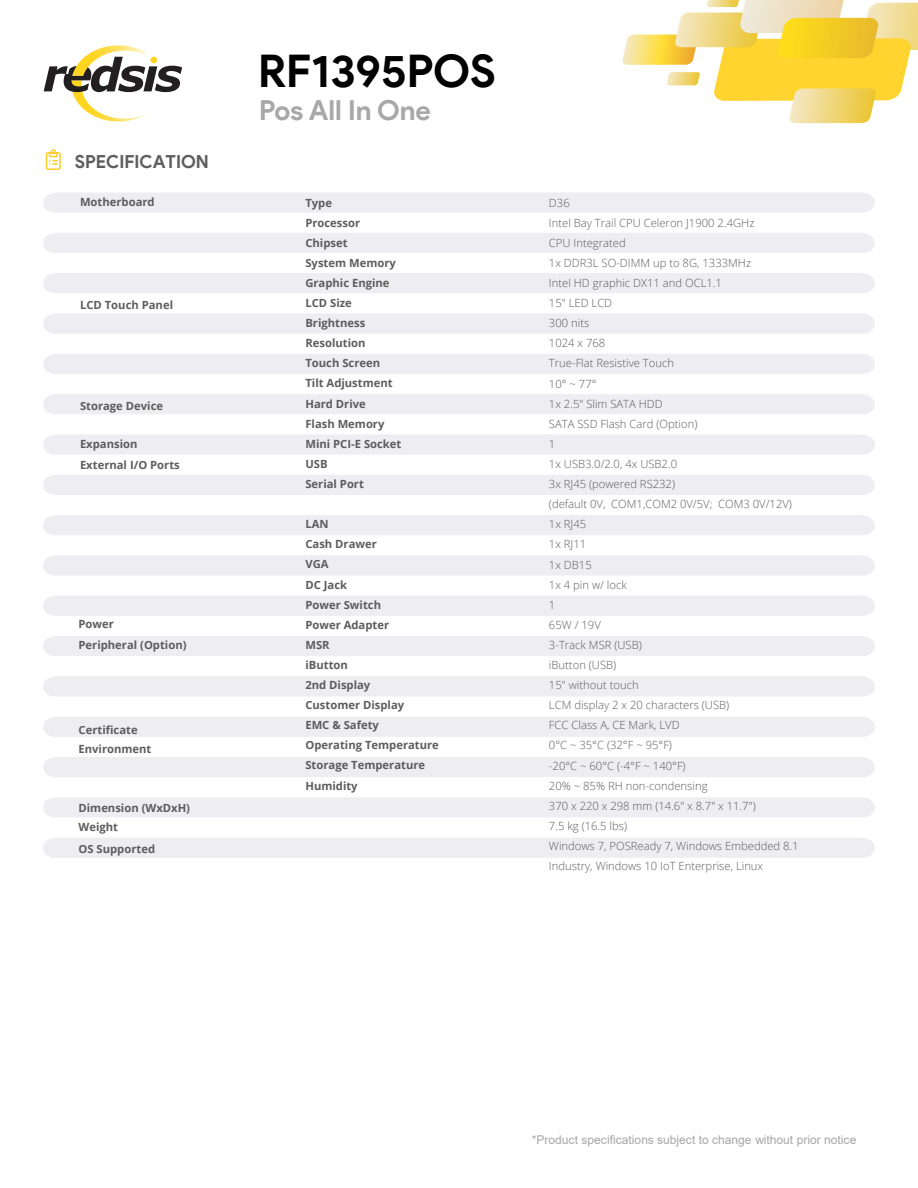
<style>
.page{position:relative;width:918px;height:1188px;background:#fff}
.page>*{position:absolute;margin:0;border:0;box-sizing:border-box;transform-origin:0 0}
.t1{font:700 45px "Product Sans";color:#000}
.t2{font:700 27.6px "Product Sans";color:#a8a8a8}
.t3{font:700 18px "Product Sans";color:#5e5e5e}
.t4{font:12px "Arial";color:#a6a6a6}
.t5{font:300 11.25px/20.1px "Open Sans";color:#5d5d5d}
.t6{font:700 11.25px/20.1px "Open Sans";color:#5d5d5d}
</style>
<div class="page">
<div style="left:43px;top:193px;width:832px;height:20px;background:#ededf2"></div>
<div style="left:43px;top:233px;width:832px;height:20px;background:#ededf2"></div>
<div style="left:43px;top:273px;width:832px;height:20px;background:#ededf2"></div>
<div style="left:43px;top:314px;width:832px;height:20px;background:#ededf2"></div>
<div style="left:43px;top:354px;width:832px;height:20px;background:#ededf2"></div>
<div style="left:43px;top:394px;width:832px;height:20px;background:#ededf2"></div>
<div style="left:43px;top:434px;width:832px;height:21px;background:#ededf2"></div>
<div style="left:43px;top:475px;width:832px;height:20px;background:#ededf2"></div>
<div style="left:43px;top:515px;width:832px;height:20px;background:#ededf2"></div>
<div style="left:43px;top:555px;width:832px;height:20px;background:#ededf2"></div>
<div style="left:43px;top:596px;width:832px;height:20px;background:#ededf2"></div>
<div style="left:43px;top:636px;width:832px;height:20px;background:#ededf2"></div>
<div style="left:43px;top:676px;width:832px;height:20px;background:#ededf2"></div>
<div style="left:43px;top:717px;width:832px;height:20px;background:#ededf2"></div>
<div style="left:43px;top:757px;width:832px;height:20px;background:#ededf2"></div>
<div style="left:43px;top:797px;width:832px;height:20px;background:#ededf2"></div>
<div style="left:43px;top:838px;width:832px;height:20px;background:#ededf2"></div>
<svg style="left:46px;top:150px;width:15px;height:20px"></svg>
<svg style="left:622px;top:0;width:296px;height:123px"></svg>
<svg style="left:72px;top:92px;width:74px;height:30px"></svg>
<svg style="left:44px;top:57px;width:138px;height:35px"></svg>
<div style="left:150px;top:57px;width:7px;height:6px;background:#ffd520;border-radius:50%"></div>
<svg style="left:72px;top:45px;width:74px;height:31px"></svg>
<h3 class="t3" style="left:75px;top:151px;width:136px">SPECIFICATION</h3>
<p class="t6" style="left:80px;top:191px;width:76px">Motherboard</p>
<p class="t6" style="left:80px;top:295px;width:95px">LCD Touch Panel</p>
<p class="t6" style="left:80px;top:395px;width:85px">Storage Device</p>
<p class="t6" style="left:80px;top:433px;width:101px;line-height:20.9px">Expansion<br>External I/O Ports</p>
<p class="t6" style="left:79px;top:613px;width:110px;line-height:21px">Power<br>Peripheral (Option)</p>
<p class="t6" style="left:79px;top:720px;width:74px;line-height:19.6px">Certificate<br>Environment</p>
<p class="t6" style="left:79px;top:798px;width:113px;line-height:19.2px">Dimension (WxDxH)<br>Weight</p>
<p class="t6" style="left:79px;top:839px;width:78px">OS Supported</p>
<h1 class="t1" style="left:258px;top:43px;width:239px">RF1395POS</h1>
<h2 class="t2" style="left:259px;top:93px;width:173px">Pos All In One</h2>
<p class="t6" style="left:305px;top:192px;width:98px">Type<br>Processor<br>Chipset<br>System Memory<br>Graphic Engine<br>LCD Size<br>Brightness<br>Resolution<br>Touch Screen<br>Tilt Adjustment<br>Hard Drive<br>Flash Memory<br>Mini PCI-E Socket<br>USB<br>Serial Port</p>
<p class="t6" style="left:305px;top:514px;width:135px">LAN<br>Cash Drawer<br>VGA<br>DC Jack<br>Power Switch<br>Power Adapter<br>MSR<br>iButton<br>2nd Display<br>Customer Display<br>EMC &amp; Safety<br>Operating Temperature<br>Storage Temperature<br>Humidity</p>
<p class="t5" style="left:549px;top:192px;width:251px">D36<br>Intel Bay Trail CPU Celeron J1900 2.4GHz<br>CPU Integrated<br>1x DDR3L SO-DIMM up to 8G, 1333MHz<br>Intel HD graphic DX11 and OCL1.1<br>15" LED LCD<br>300 nits<br>1024 x 768<br>True-Flat Resistive Touch<br>10° ~ 77°<br>1x 2.5" Slim SATA HDD<br>SATA SSD Flash Card (Option)<br>1<br>1x USB3.0/2.0, 4x USB2.0<br>3x RJ45 (powered RS232)<br>(default 0V, COM1,COM2 0V/5V; COM3 0V/12V)<br>1x RJ45<br>1x RJ11<br>1x DB15<br>1x 4 pin w/ lock<br>1<br>65W / 19V<br>3-Track MSR (USB)<br>iButton (USB)<br>15" without touch<br>LCM display 2 x 20 characters (USB)<br>FCC Class A, CE Mark, LVD<br>0°C ~ 35°C (32°F ~ 95°F)<br>-20°C ~ 60°C (-4°F ~ 140°F)<br>20% ~ 85% RH non-condensing<br>370 x 220 x 298 mm (14.6" x 8.7" x 11.7")<br>7.5 kg (16.5 lbs)<br>Windows 7, POSReady 7, Windows Embedded 8.1<br>Industry, Windows 10 IoT Enterprise, Linux</p>
<p class="t4" style="left:532px;top:1132px;width:326px">*Product specifications subject to change without prior notice</p>
</div>
